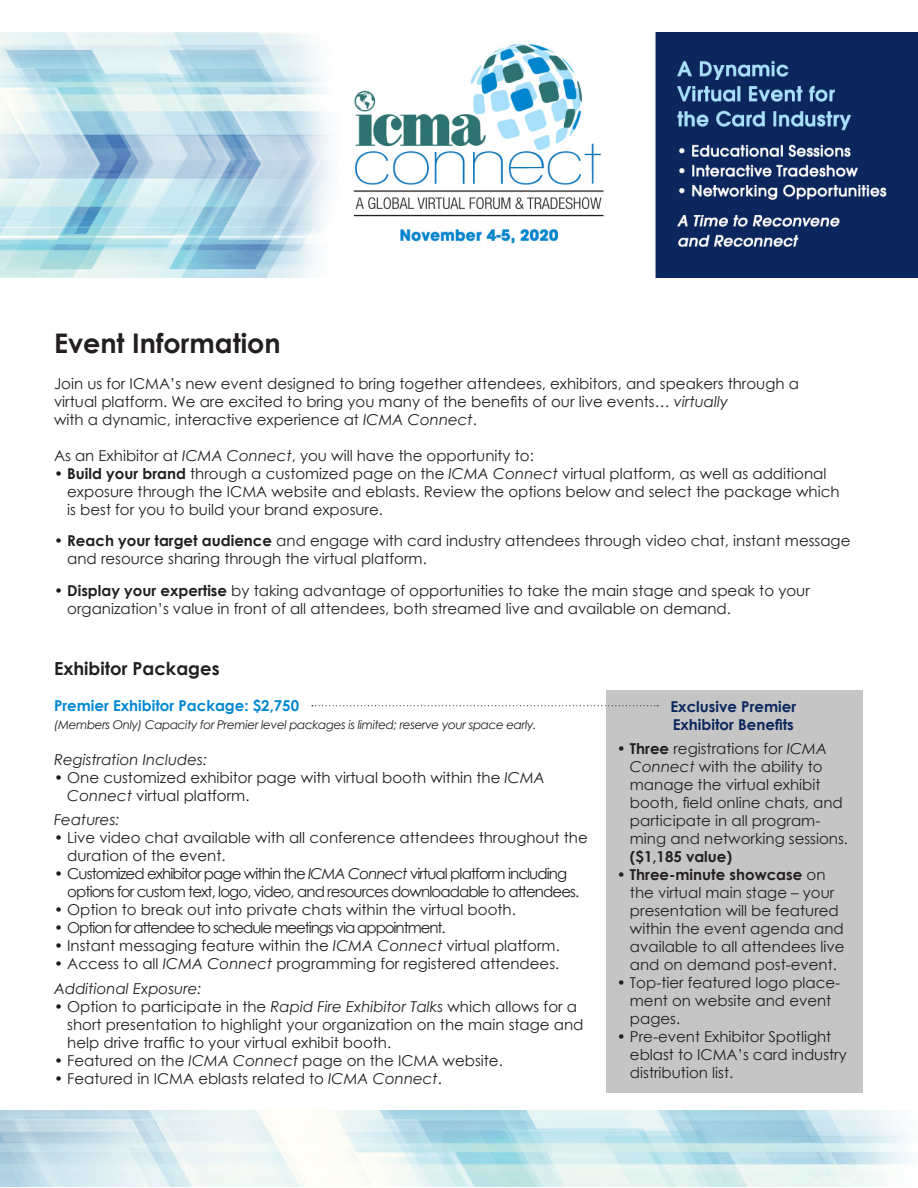
<style>
.page{position:relative;width:918px;height:1188px;background:#fff}
.page>*{position:absolute;margin:0;border:0;box-sizing:border-box;transform-origin:0 0}
.t1{font:700 27px "Century Gothic";color:#231f20}
.t2{font:700 18px "Century Gothic";color:#231f20}
.t3{font:15px/18px "Century Gothic";color:#231f20}
.t4{font:15px/18px "Century Gothic";letter-spacing:-.06em;color:#231f20}
.t5{font:15px "Century Gothic";letter-spacing:-.07em;color:#231f20}
.t6{font:italic 15px "Century Gothic";color:#231f20}
.t7{font:700 15px/18px "Century Gothic";color:#0c275e}
.t8{font:700 15px "Century Gothic";color:#0088d2}
.t9{font:italic 12px "Century Gothic";letter-spacing:-.03em;color:#231f20}
.s1{font-style:italic}
.s2{font-weight:700}
</style>
<div class="page">
<img style="left:0;top:32px;width:918px;height:246px">
<img style="left:0;top:1111px;width:915px;height:75px">
<svg style="left:312px;top:705px;width:295px;height:1px"></svg>
<div style="left:607px;top:691px;width:256px;height:402px;background:#c6c5c5"></div>
<p class="t1" style="left:54px;top:323px;width:228px">Event Information</p>
<p class="t3" style="left:54px;top:374px;width:747px">Join us for ICMA’s new event designed to bring together attendees, exhibitors, and speakers through a virtual platform. We are excited to bring you many of the benefits of our live events… <span class="s1">virtually<br></span>with a dynamic, interactive experience at <span class="s1">ICMA Connect</span>.</p>
<p class="t3" style="left:54px;top:446px;width:481px">As an Exhibitor at <span class="s1">ICMA Connect</span>, you will have the opportunity to:</p>
<p class="t3" style="left:67px;top:464px;width:774px;text-indent:-13px">• <span class="s2">Build your brand</span> through a customized page on the <span class="s1">ICMA Connect</span> virtual platform, as well as additional exposure through the ICMA website and eblasts. Review the options below and select the package which is best for you to build your brand exposure.</p>
<p class="t3" style="left:67px;top:532px;width:785px;text-indent:-13px">• <span class="s2">Reach your target audience</span> and engage with card industry attendees through video chat, instant message and resource sharing through the virtual platform.</p>
<p class="t3" style="left:67px;top:581px;width:744px;text-indent:-13px">• <span class="s2">Display your expertise</span> by taking advantage of opportunities to take the main stage and speak to your organization’s value in front of all attendees, both streamed live and available on demand.</p>
<p class="t2" style="left:54px;top:654px;width:167px">Exhibitor Packages</p>
<p class="t8" style="left:54px;top:694px;width:247px">Premier Exhibitor Package: $2,750</p>
<p class="t9" style="left:54px;top:716px;width:484px">(Members Only) Capacity for Premier level packages is limited; reserve your space early.</p>
<p class="t6" style="left:54px;top:749px;width:155px">Registration Includes:</p>
<p class="t3" style="left:67px;top:768px;width:479px;text-indent:-13px">• One customized exhibitor page with virtual booth within the <span class="s1">ICMA<br>Connect</span> virtual platform.</p>
<p class="t6" style="left:54px;top:809px;width:67px">Features:</p>
<p class="t3" style="left:67px;top:829px;width:522px;text-indent:-13px">• Live video chat available with all conference attendees throughout the duration of the event.</p>
<p class="t4" style="left:67px;top:865px;width:514px;text-indent:-13px">• Customized exhibitor page within the <span class="s1">ICMA Connect</span> virtual platform including options for custom text, logo, video, and resources downloadable to attendees.</p>
<p class="t3" style="left:54px;top:901px;width:463px">• Option to break out into private chats within the virtual booth.</p>
<p class="t5" style="left:54px;top:917px;width:393px">• Option for attendee to schedule meetings via appointment.</p>
<p class="t3" style="left:54px;top:937px;width:507px">• Instant messaging feature within the <span class="s1">ICMA Connect</span> virtual platform.</p>
<p class="t3" style="left:54px;top:955px;width:507px">• Access to all <span class="s1">ICMA Connect</span> programming for registered attendees.</p>
<p class="t6" style="left:54px;top:978px;width:149px">Additional Exposure:</p>
<p class="t3" style="left:67px;top:997px;width:518px;text-indent:-13px">• Option to participate in the <span class="s1">Rapid Fire Exhibitor Talks</span> which allows for a short presentation to highlight your organization on the main stage and help drive traffic to your virtual exhibit booth.</p>
<p class="t3" style="left:54px;top:1051px;width:450px">• Featured on the <span class="s1">ICMA Connect</span> page on the ICMA website.</p>
<p class="t3" style="left:54px;top:1069px;width:389px">• Featured in ICMA eblasts related to <span class="s1">ICMA Connect</span>.</p>
<p class="t7" style="left:670px;top:697px;width:127px">Exclusive Premier<br>Exhibitor Benefits</p>
<p class="t3" style="left:630px;top:740px;width:220px;text-indent:-13px">• <span class="s2">Three</span> registrations for <span class="s1">ICMA<br>Connect</span> with the ability to manage the virtual exhibit booth, field online chats, and participate in all program&shy;ming and networking sessions. <span class="s2">($1,185 value)</span></p>
<p class="t3" style="left:630px;top:866px;width:216px;text-indent:-13px">• <span class="s2">Three-minute showcase</span> on the virtual main stage – your presentation will be featured within the event agenda and available to all attendees live and on demand post-event.</p>
<p class="t3" style="left:630px;top:974px;width:212px;text-indent:-13px">• Top-tier featured logo place&shy;ment on website and event pages.</p>
<p class="t3" style="left:630px;top:1028px;width:218px;text-indent:-13px">• Pre-event Exhibitor Spotlight eblast to ICMA’s card industry distribution list.</p>
</div>
